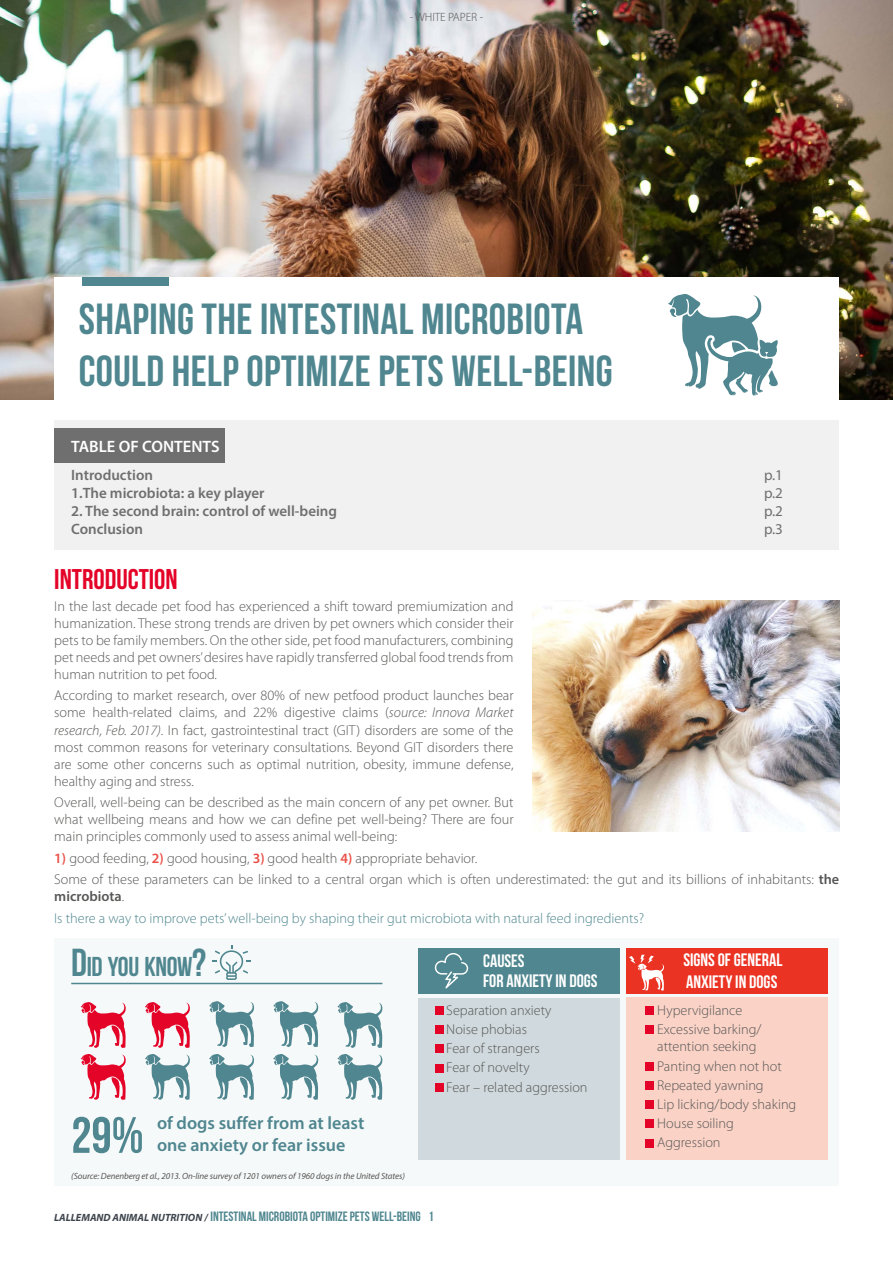
<style>
.page{position:relative;width:893px;height:1263px;background:#fff}
.page>*{position:absolute;margin:0;border:0;box-sizing:border-box;transform-origin:0 0}
.t1{font:700 51px "Bebas Neue";color:#4f868f}
.t2{font:700 43.5px/52.2px "Bebas Neue";letter-spacing:.01em;color:#4f868f}
.t3{font:700 28.5px "Bebas Neue";color:#e40428}
.t4{font:700 27.3px "Bebas Neue";letter-spacing:-.015em;color:#4f868f}
.t5{font:700 18px/19.5px "Bebas Neue";color:#fff}
.t6{font:600 18px/21.6px "Myriad Pro";color:#4f868f}
.t7{font:600 16.5px "Myriad Pro";color:#fff}
.t8{font:600 15px/18px "Myriad Pro";color:#706f6f}
.t9{font:15px/18px "Myriad Pro";color:#706f6f;text-align:justify}
.t10{font:300 14.25px/17.1px "Myriad Pro";color:#575756}
.t11{font:300 14.25px/21.3px "Myriad Pro";color:#4f868f}
.t12{font:700 13.5px "Bebas Neue";color:#4f868f}
.t13{font:300 12px "Myriad Pro";letter-spacing:-.01em;color:#575756}
.t14{font:italic 9px "Myriad Pro";letter-spacing:-.01em;color:#575756}
.s1{font-style:italic}
.s2{font-weight:600;color:#ea5048}
.s3{font-weight:600}
.s4{font-weight:600;color:#575756}
.s5{color:#575756}
.s6{font-size:39px}
.s7{font-family:"Myriad Pro";font-style:italic;font-size:10.5px;color:#3d444c}
</style>
<div class="page">
<img style="left:0;top:0;width:893px;height:400px">
<div style="left:54px;top:938px;width:785px;height:248px;background:#f6f9f9"></div>
<div style="left:419px;top:948px;width:201px;height:45px;background:#4f868f"></div>
<div style="left:419px;top:998px;width:201px;height:161px;background:#d0d9dd"></div>
<div style="left:626px;top:948px;width:201px;height:45px;background:#eb3323"></div>
<div style="left:626px;top:998px;width:201px;height:162px;background:#fad2c6"></div>
<div style="left:435px;top:1006px;width:8px;height:9px;background:#e40428"></div>
<div style="left:435px;top:1025px;width:8px;height:9px;background:#e40428"></div>
<div style="left:435px;top:1044px;width:8px;height:9px;background:#e40428"></div>
<div style="left:435px;top:1064px;width:8px;height:8px;background:#e40428"></div>
<div style="left:435px;top:1083px;width:8px;height:8px;background:#e40428"></div>
<div style="left:646px;top:1006px;width:8px;height:9px;background:#e40428"></div>
<div style="left:646px;top:1026px;width:8px;height:8px;background:#e40428"></div>
<div style="left:646px;top:1062px;width:8px;height:8px;background:#e40428"></div>
<div style="left:646px;top:1081px;width:8px;height:9px;background:#e40428"></div>
<div style="left:646px;top:1100px;width:8px;height:9px;background:#e40428"></div>
<div style="left:646px;top:1120px;width:8px;height:8px;background:#e40428"></div>
<div style="left:646px;top:1139px;width:8px;height:8px;background:#e40428"></div>
<div style="left:54px;top:278px;width:784px;height:133px;background:#fff"></div>
<div style="left:82px;top:278px;width:87px;height:8px;background:#4f868f"></div>
<div style="left:54px;top:420px;width:785px;height:130px;background:#f2f1f2"></div>
<div style="left:54px;top:429px;width:171px;height:34px;background:#706f6f"></div>
<img style="left:532px;top:601px;width:308px;height:231px">
<svg style="left:145px;top:1002px;width:45px;height:46px"></svg>
<svg style="left:273px;top:1001px;width:46px;height:46px"></svg>
<svg style="left:145px;top:1054px;width:45px;height:46px"></svg>
<svg style="left:273px;top:1054px;width:46px;height:46px"></svg>
<svg style="left:337px;top:1054px;width:46px;height:46px"></svg>
<svg style="left:81px;top:1002px;width:45px;height:46px"></svg>
<svg style="left:209px;top:1001px;width:45px;height:46px"></svg>
<svg style="left:81px;top:1054px;width:45px;height:46px"></svg>
<svg style="left:209px;top:1054px;width:45px;height:46px"></svg>
<svg style="left:337px;top:1002px;width:46px;height:46px"></svg>
<svg style="left:435px;top:953px;width:33px;height:35px"></svg>
<svg style="left:629px;top:955px;width:35px;height:35px"></svg>
<svg style="left:668px;top:294px;width:110px;height:102px"></svg>
<hr style="left:71px;top:983px;width:311px;height:1px;background:#4f868f">
<svg style="left:212px;top:945px;width:39px;height:35px"></svg>
<p class="t13" style="left:410px;top:10px;width:75px">- WHITE PAPER -</p>
<h2 class="t2" style="left:79px;top:292px;width:536px">SHAPING THE INTESTINAL MICROBIOTA<br>COULD HELP OPTIMIZE PETS WELL-BEING</h2>
<p class="t7" style="left:71px;top:436px;width:150px">TABLE OF CONTENTS</p>
<p class="t8" style="left:71px;top:466px;width:195px">Introduction<br>1.The microbiota: a key player</p>
<p class="t8" style="left:71px;top:502px;width:267px">2. The second brain: control of well-being<br>Conclusion</p>
<p class="t9" style="left:764px;top:466px;width:20px">p.1 p.2 p.2 p.3</p>
<h3 class="t3" style="left:54px;top:564px;width:125px">INTRODUCTION</h3>
<p class="t10" style="left:54px;top:597px;width:461px;text-align:justify">In the last decade pet food has experienced a shift toward premiumization and humanization. These strong trends are driven by pet owners which consider their pets to be family members. On the other side, pet food manufacturers, combining pet needs and pet owners’ desires have rapidly transferred global food trends from human nutrition to pet food.</p>
<p class="t10" style="left:54px;top:687px;width:461px;text-align:justify">According to market research, over 80% of new petfood product launches bear some health-related claims, and 22% digestive claims (<span class="s1">source: Innova Market research, Feb. 2017)</span>. In fact, gastrointestinal tract (GIT) disorders are some of the most common reasons for veterinary consultations. Beyond GIT disorders there are some other concerns such as optimal nutrition, obesity, immune defense, healthy aging and stress.</p>
<p class="t10" style="left:54px;top:794px;width:461px;text-align:justify">Overall, well-being can be described as the main concern of any pet owner. But what wellbeing means and how we can define pet well-being? There are four main principles commonly used to assess animal well-being:</p>
<p class="t10" style="left:54px;top:847px;width:786px;line-height:21.3px"><span class="s2">1)</span> good feeding, <span class="s2">2)</span> good housing, <span class="s2">3)</span> good health <span class="s2">4)</span> appropriate behavior.<br>Some of these parameters can be linked to a central organ which is often underestimated: the gut and its billions of inhabitants: <span class="s3">the</span></p>
<p class="t11" style="left:54px;top:886px;width:591px"><span class="s4">microbiota</span><span class="s5">.<br></span>Is there a way to improve pets’ well-being by shaping their gut microbiota with natural feed ingredients?</p>
<p class="t5" style="left:483px;top:951px;width:116px">CAUSES<br>FOR ANXIETY IN DOGS</p>
<p class="t10" style="left:446px;top:1000px;width:143px;line-height:19.2px">Separation anxiety<br>Noise phobias<br>Fear of strangers<br>Fear of novelty<br>Fear – related aggression</p>
<h3 class="t4" style="left:71px;top:952px;width:136px"><span class="s6">D</span>ID YOU KNOW<span class="s6">?</span></h3>
<p class="t5" style="left:683px;top:949px;width:101px;line-height:21.6px">SIGNS OF GENERAL<br>ANXIETY IN DOGS</p>
<p class="t10" style="left:657px;top:1000px;width:106px;line-height:19.2px">Hypervigilance<br>Excessive barking/</p>
<p class="t10" style="left:657px;top:1037px;width:141px;line-height:19.2px">attention seeking<br>Panting when not hot<br>Repeated yawning<br>Lip licking/body shaking<br>House soiling<br>Aggression</p>
<h1 class="t1" style="left:71px;top:1107px;width:74px">29%</h1>
<p class="t6" style="left:157px;top:1112px;width:209px">of dogs suffer from at least one anxiety or fear issue</p>
<p class="t14" style="left:71px;top:1171px;width:335px">(Source: Denenberg et al., 2013. On-line survey of 1201 owners of 1960 dogs in the United States)</p>
<p class="t12" style="left:54px;top:1209px;width:381px"><span class="s7">LALLEMAND ANIMAL NUTRITION /</span> INTESTINAL MICROBIOTA OPTIMIZE PETS WELL-BEING 1</p>
</div>
